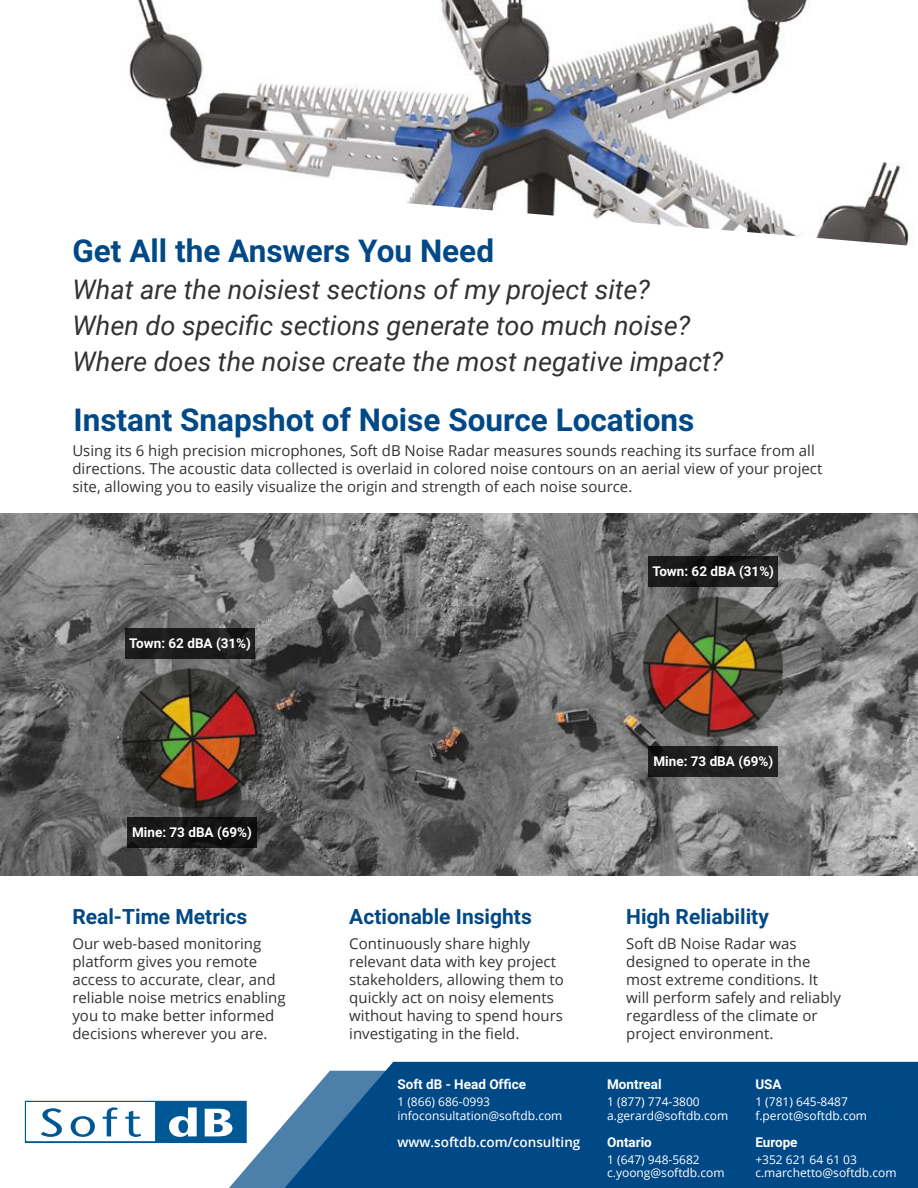
<style>
.page{position:relative;width:918px;height:1188px;background:#fff}
.page>*{position:absolute;margin:0;border:0;box-sizing:border-box;transform-origin:0 0}
.t1{font:700 31.5px "Roboto";color:#004987}
.t2{font:italic 27px/36px "Roboto";color:#333231}
.t3{font:700 21px "Roboto";color:#004987}
.t4{font:15px/18px "Open Sans";color:#333231}
.t5{font:700 13.5px "Roboto";color:#fff}
.t6{font:600 13.5px "Open Sans";color:#fff}
.t7{font:12px/13.5px "Open Sans";color:#fff}
</style>
<div class="page">
<img style="left:129px;top:0;width:781px;height:246px">
<img style="left:0;top:513px;width:918px;height:362px">
<div style="left:648px;top:747px;width:130px;height:30px;background:#1f1f1f"></div>
<div style="left:127px;top:818px;width:130px;height:30px;background:#151515"></div>
<svg style="left:648px;top:556px;width:130px;height:30px;background:#1a1a1a"></svg>
<svg style="left:125px;top:628px;width:130px;height:30px;background:#1c1c1c"></svg>
<svg style="left:205px;top:1100px;width:80px;height:88px"></svg>
<svg style="left:285px;top:1062px;width:633px;height:126px;background:#0b508c"></svg>
<svg style="left:25px;top:1101px;width:222px;height:42px"></svg>
<h1 class="t1" style="left:72px;top:229px;width:423px">Get All the Answers You Need</h1>
<h2 class="t2" style="left:72px;top:270px;width:653px">What are the noisiest sections of my project site?<br>When do specific sections generate too much noise?<br>Where does the noise create the most negative impact?</h2>
<h1 class="t1" style="left:74px;top:397px;width:622px">Instant Snapshot of Noise Source Locations</h1>
<p class="t4" style="left:72px;top:441px;width:751px">Using its 6 high precision microphones, Soft dB Noise Radar measures sounds reaching its surface from all directions. The acoustic data collected is overlaid in colored noise contours on an aerial view of your project site, allowing you to easily visualize the origin and strength of each noise source.</p>
<p class="t5" style="left:129px;top:633px;width:123px">Town: 62 dBA (31%)</p>
<p class="t5" style="left:132px;top:823px;width:121px">Mine: 73 dBA (69%)</p>
<h3 class="t3" style="left:72px;top:901px;width:176px">Real-Time Metrics</h3>
<p class="t4" style="left:72px;top:934px;width:215px">Our web-based monitoring platform gives you remote access to accurate, clear, and reliable noise metrics enabling you to make better informed decisions wherever you are.</p>
<p class="t5" style="left:652px;top:562px;width:123px">Town: 62 dBA (31%)</p>
<p class="t5" style="left:653px;top:752px;width:121px">Mine: 73 dBA (69%)</p>
<h3 class="t3" style="left:349px;top:901px;width:184px">Actionable Insights</h3>
<p class="t4" style="left:349px;top:934px;width:216px">Continuously share highly relevant data with key project stakeholders, allowing them to quickly act on noisy elements without having to spend hours investigating in the field.</p>
<p class="t5" style="left:397px;top:1075px;width:130px">Soft dB - Head Office</p>
<p class="t7" style="left:397px;top:1095px;width:167px">1 (866) 686-0993 infoconsultation@softdb.com</p>
<p class="t6" style="left:397px;top:1133px;width:185px">www.softdb.com/consulting</p>
<h3 class="t3" style="left:626px;top:901px;width:144px">High Reliability</h3>
<p class="t4" style="left:626px;top:934px;width:216px">Soft dB Noise Radar was designed to operate in the most extreme conditions. It will perform safely and reliably regardless of the climate or project environment.</p>
<p class="t5" style="left:607px;top:1075px;width:56px">Montreal</p>
<p class="t7" style="left:607px;top:1095px;width:123px">1 (877) 774-3800 a.gerard@softdb.com</p>
<p class="t5" style="left:607px;top:1133px;width:46px">Ontario</p>
<p class="t7" style="left:607px;top:1152px;width:119px">1 (647) 948-5682 c.yoong@softdb.com</p>
<p class="t5" style="left:755px;top:1075px;width:28px">USA</p>
<p class="t7" style="left:755px;top:1095px;width:113px">1 (781) 645-8487 f.perot@softdb.com</p>
<p class="t5" style="left:755px;top:1133px;width:44px">Europe</p>
<p class="t7" style="left:755px;top:1152px;width:143px">+352 621 64 61 03 c.marchetto@softdb.com</p>
</div>
